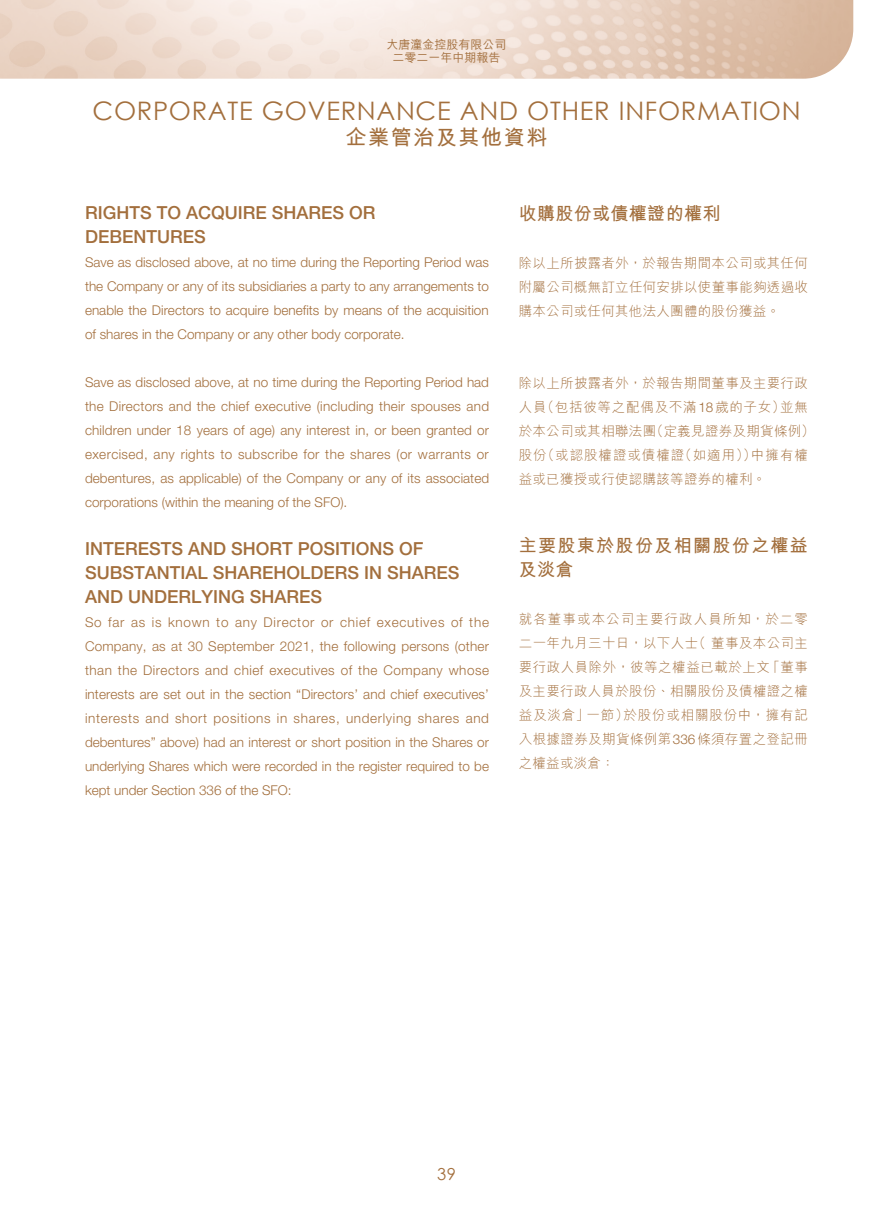
<style>
.page{position:relative;width:893px;height:1212px;background:#fff}
.page>*{position:absolute;margin:0;border:0;box-sizing:border-box;transform-origin:0 0}
.t1{font:25.5px "Century Gothic";letter-spacing:.03em;color:#a36f3d}
.t2{font:700 21px "M Hei HK";letter-spacing:.08em;color:#a36f3d}
.t3{font:500 18px/24px "Helvetica Neue LT Std";color:#a36f3d}
.t4{font:700 18px/24px "M Hei HK";letter-spacing:.075em;color:#a36f3d}
.t5{font:700 18px "M Hei HK";letter-spacing:.02em;color:#a36f3d}
.t6{font:16.5px "Century Gothic";color:#a36f3d}
.t7{font:300 13.5px/24px "Helvetica Neue LT Std";color:#a36f3d;text-align:justify}
.t8{font:300 13.5px/24px "M Hei HK";letter-spacing:.025em;color:#a36f3d;text-align:justify}
.t9{font:500 12px/13.5px "M Hei HK";color:#a36f3d;text-align:center}
.s1{font-family:"Helvetica Neue LT Std"}
</style>
<div class="page">
<img style="left:0;top:0;width:853px;height:79px">
<p class="t9" style="left:386px;top:37px;width:121px">大唐潼金控股有限公司二零二一年中期報告</p>
<h1 class="t1" style="left:93px;top:93px;width:709px">CORPORATE GOVERNANCE AND OTHER INFORMATION</h1>
<h2 class="t2" style="left:345px;top:122px;width:204px">企業管治及其他資料</h2>
<h3 class="t3" style="left:85px;top:200px;width:292px">RIGHTS TO ACQUIRE SHARES OR<br>DEBENTURES</h3>
<p class="t7" style="left:85px;top:250px;width:406px">Save as disclosed above, at no time during the Reporting Period was the Company or any of its subsidiaries a party to any arrangements to enable the Directors to acquire benefits by means of the acquisition of shares in the Company or any other body corporate.</p>
<p class="t7" style="left:85px;top:370px;width:406px">Save as disclosed above, at no time during the Reporting Period had the Directors and the chief executive (including their spouses and children under 18 years of age) any interest in, or been granted or exercised, any rights to subscribe for the shares (or warrants or debentures, as applicable) of the Company or any of its associated corporations (within the meaning of the SFO).</p>
<h3 class="t3" style="left:85px;top:536px;width:376px">INTERESTS AND SHORT POSITIONS OF<br>SUBSTANTIAL SHAREHOLDERS IN SHARES<br>AND UNDERLYING SHARES</h3>
<p class="t7" style="left:85px;top:610px;width:405px">So far as is known to any Director or chief executives of the Company, as at 30 September 2021, the following persons (other than the Directors and chief executives of the Company whose interests are set out in the section “Directors’ and chief executives’ interests and short positions in shares, underlying shares and debentures” above) had an interest or short position in the Shares or underlying Shares which were recorded in the register required to be kept under Section 336 of the SFO:</p>
<h3 class="t5" style="left:519px;top:200px;width:203px">收購股份或債權證的權利</h3>
<p class="t8" style="left:519px;top:251px;width:291px">除以上所披露者外，於報告期間本公司或其任何附屬公司概無訂立任何安排以使董事能夠透過收購本公司或任何其他法人團體的股份獲益。</p>
<p class="t8" style="left:519px;top:371px;width:297px;text-align:left">除以上所披露者外，於報告期間董事及主要行政人員（包括彼等之配偶及不滿<span class="s1">18</span>歲的子女）並無於本公司或其相聯法團（定義見證券及期貨條例）股份（或認股權證或債權證（如適用））中擁有權益或已獲授或行使認購該等證券的權利。</p>
<h3 class="t4" style="left:519px;top:531px;width:291px">主要股東於股份及相關股份之權益及淡倉</h3>
<p class="t8" style="left:519px;top:606px;width:291px">就各董事或本公司主要行政人員所知，於二零二一年九月三十日，以下人士（董事及本公司主要行政人員除外，彼等之權益已載於上文「董事及主要行政人員於股份、相關股份及債權證之權益及淡倉」一節）於股份或相關股份中，擁有記入根據證券及期貨條例第<span class="s1">336</span>條須存置之登記冊之權益或淡倉：</p>
<p class="t6" style="left:437px;top:1162px;width:20px">39</p>
</div>
